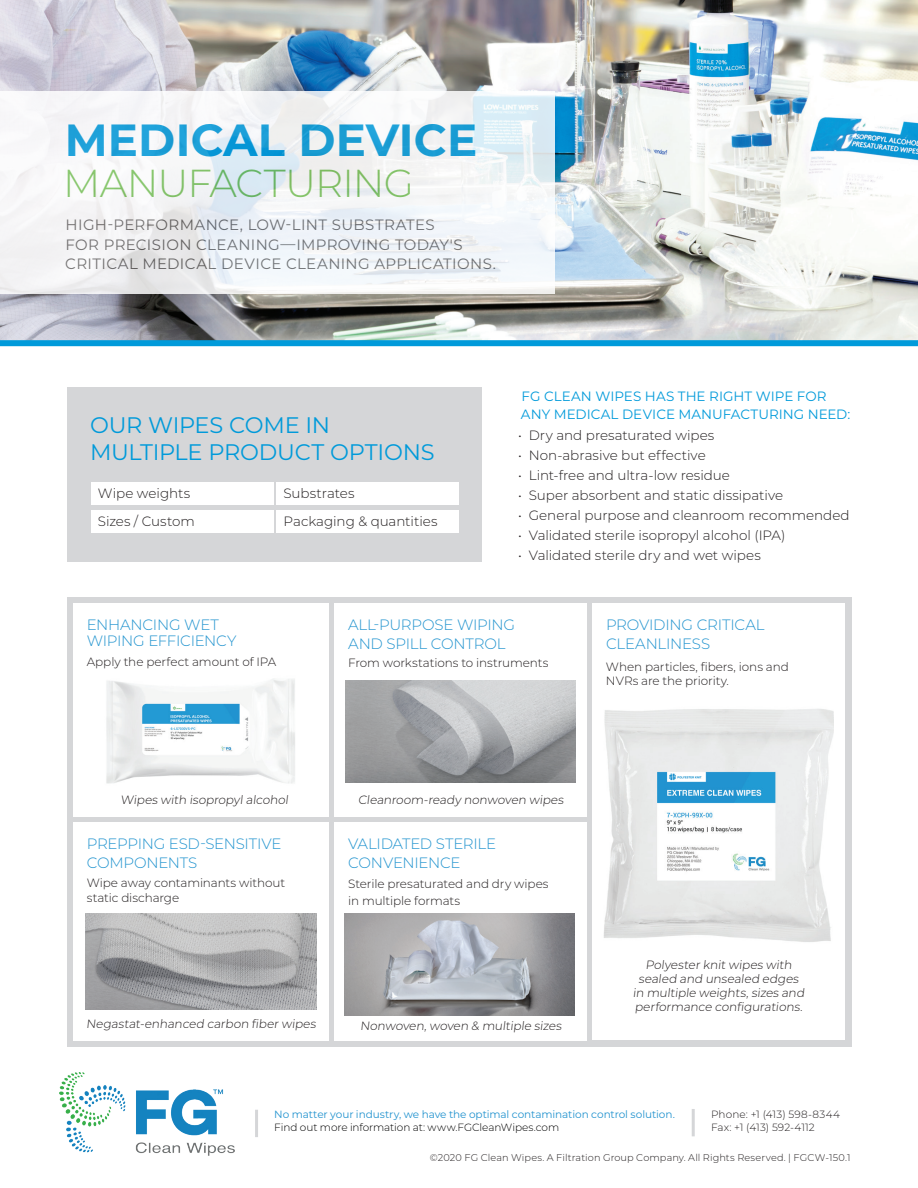
<style>
.page{position:relative;width:918px;height:1188px;background:#fff}
.page>*{position:absolute;margin:0;border:0;box-sizing:border-box;transform-origin:0 0}
.t1{font:700 45px "Montserrat";letter-spacing:.005em;color:#009ada}
.t2{font:300 39px "Montserrat";letter-spacing:-.025em;color:#78c258}
.t3{font:22.5px/27px "Montserrat";letter-spacing:-.01em;color:#009ada}
.t4{font:300 15px/19.5px "Montserrat";letter-spacing:-.015em;color:#2294cf}
.t5{font:15px/19.5px "Montserrat";letter-spacing:.025em;color:#676564}
.t6{font:300 13.5px/27.8px "Montserrat";color:#231f20}
.t7{font:13.5px/18px "Montserrat";letter-spacing:.005em;color:#009ada}
.t8{font:300 12px/14.2px "Montserrat";letter-spacing:-.005em;color:#231f20}
.t9{font:10.5px "Montserrat";letter-spacing:-.01em;color:#2293cf}
.t10{font:300 10.5px "Montserrat";letter-spacing:-.005em;color:#000}
.t11{font:300 10.5px/13.5px "Montserrat";letter-spacing:.01em;color:#231f20}
.t12{font:300 9.75px "Montserrat";letter-spacing:.01em;color:#231f20}
</style>
<div class="page">
<hr style="left:692px;top:1109px;width:3px;height:27px;background:#d5d6d8">
<hr style="left:255px;top:1110px;width:3px;height:27px;background:#d5d6d8">
<img style="left:60px;top:1072px;width:175px;height:83px">
<img style="left:0;top:0;width:918px;height:340px">
<div style="left:67px;top:597px;width:784px;height:450px;background:#d5d6d8"></div>
<div style="left:592px;top:603px;width:253px;height:437px;background:#fff"></div>
<div style="left:335px;top:603px;width:252px;height:213px;background:#fff"></div>
<div style="left:335px;top:822px;width:252px;height:218px;background:#fff"></div>
<div style="left:73px;top:603px;width:256px;height:213px;background:#fff"></div>
<img style="left:345px;top:681px;width:230px;height:102px">
<img style="left:345px;top:913px;width:230px;height:102px">
<div style="left:73px;top:822px;width:256px;height:218px;background:#fff"></div>
<img style="left:85px;top:914px;width:231px;height:96px">
<img style="left:106px;top:679px;width:189px;height:105px">
<img style="left:603px;top:709px;width:231px;height:233px">
<div style="left:0;top:340px;width:918px;height:6px;background:#009ada"></div>
<div style="left:67px;top:388px;width:415px;height:174px;background:#d5d6d8"></div>
<div style="left:91px;top:482px;width:182px;height:23px;background:#fff"></div>
<div style="left:91px;top:510px;width:182px;height:23px;background:#fff"></div>
<div style="left:277px;top:482px;width:182px;height:23px;background:#fff"></div>
<div style="left:277px;top:510px;width:182px;height:23px;background:#fff"></div>
<svg style="left:0;top:92px;width:555px;height:202px;fill:#f3f4f7"></svg>
<h1 class="t1" style="left:65px;top:107px;width:414px">MEDICAL DEVICE</h1>
<h2 class="t2" style="left:63px;top:157px;width:352px">MANUFACTURING</h2>
<p class="t5" style="left:65px;top:214px;width:432px">HIGH-PERFORMANCE, LOW-LINT SUBSTRATES<br>FOR PRECISION CLEANING—IMPROVING TODAY'S<br>CRITICAL MEDICAL DEVICE CLEANING APPLICATIONS.</p>
<h3 class="t3" style="left:90px;top:410px;width:346px">OUR WIPES COME IN<br>MULTIPLE PRODUCT OPTIONS</h3>
<p class="t6" style="left:98px;top:479px;width:99px">Wipe weights<br>Sizes / Custom</p>
<p class="t6" style="left:283px;top:479px;width:155px">Substrates<br>Packaging &amp; quantities</p>
<p class="t7" style="left:521px;top:386px;width:331px">FG CLEAN WIPES HAS THE RIGHT WIPE FOR<br>ANY MEDICAL DEVICE MANUFACTURING NEED:</p>
<p class="t6" style="left:518px;top:421px;width:198px">• Dry and presaturated wipes</p>
<p class="t6" style="left:518px;top:441px;width:189px">• Non-abrasive but effective</p>
<p class="t6" style="left:518px;top:461px;width:213px">• Lint-free and ultra-low residue</p>
<p class="t6" style="left:518px;top:481px;width:267px">• Super absorbent and static dissipative</p>
<p class="t6" style="left:518px;top:501px;width:333px">• General purpose and cleanroom recommended</p>
<p class="t6" style="left:518px;top:521px;width:269px">• Validated sterile isopropyl alcohol (IPA)</p>
<p class="t6" style="left:518px;top:541px;width:244px">• Validated sterile dry and wet wipes</p>
<p class="t4" style="left:87px;top:616px;width:151px;line-height:15.8px">ENHANCING WET<br>WIPING EFFICIENCY</p>
<p class="t8" style="left:87px;top:654px;width:191px">Apply the perfect amount of IPA</p>
<p class="t4" style="left:348px;top:614px;width:168px">ALL-PURPOSE WIPING<br>AND SPILL CONTROL</p>
<p class="t8" style="left:348px;top:656px;width:202px">From workstations to instruments</p>
<p class="t4" style="left:606px;top:614px;width:160px">PROVIDING CRITICAL<br>CLEANLINESS</p>
<p class="t8" style="left:606px;top:659px;width:184px">When particles, fibers, ions and<br>NVRs are the priority.</p>
<p class="t8" style="left:120px;top:792px;width:171px">Wipes with isopropyl alcohol</p>
<p class="t8" style="left:358px;top:792px;width:209px">Cleanroom-ready nonwoven wipes</p>
<p class="t4" style="left:87px;top:833px;width:196px">PREPPING ESD-SENSITIVE<br>COMPONENTS</p>
<p class="t8" style="left:87px;top:875px;width:200px;line-height:15px">Wipe away contaminants without static discharge</p>
<p class="t4" style="left:348px;top:833px;width:149px">VALIDATED STERILE<br>CONVENIENCE</p>
<p class="t8" style="left:348px;top:874px;width:202px;line-height:17.2px">Sterile presaturated and dry wipes in multiple formats</p>
<p class="t8" style="left:633px;top:957px;width:175px;text-align:center">Polyester knit wipes with sealed and unsealed edges in multiple weights, sizes and performance configurations.</p>
<p class="t8" style="left:86px;top:1017px;width:233px">Negastat-enhanced carbon fiber wipes</p>
<p class="t8" style="left:360px;top:1018px;width:205px">Nonwoven, woven &amp; multiple sizes</p>
<p class="t9" style="left:274px;top:1107px;width:402px">No matter your industry, we have the optimal contamination control solution.</p>
<p class="t10" style="left:274px;top:1120px;width:286px">Find out more information at: www.FGCleanWipes.com</p>
<p class="t11" style="left:711px;top:1107px;width:130px">Phone: +1 (413) 598-8344<br>Fax: +1 (413) 592-4112</p>
<p class="t12" style="left:430px;top:1151px;width:422px">©2020 FG Clean Wipes. A Filtration Group Company. All Rights Reserved. | FGCW-150.1</p>
</div>
